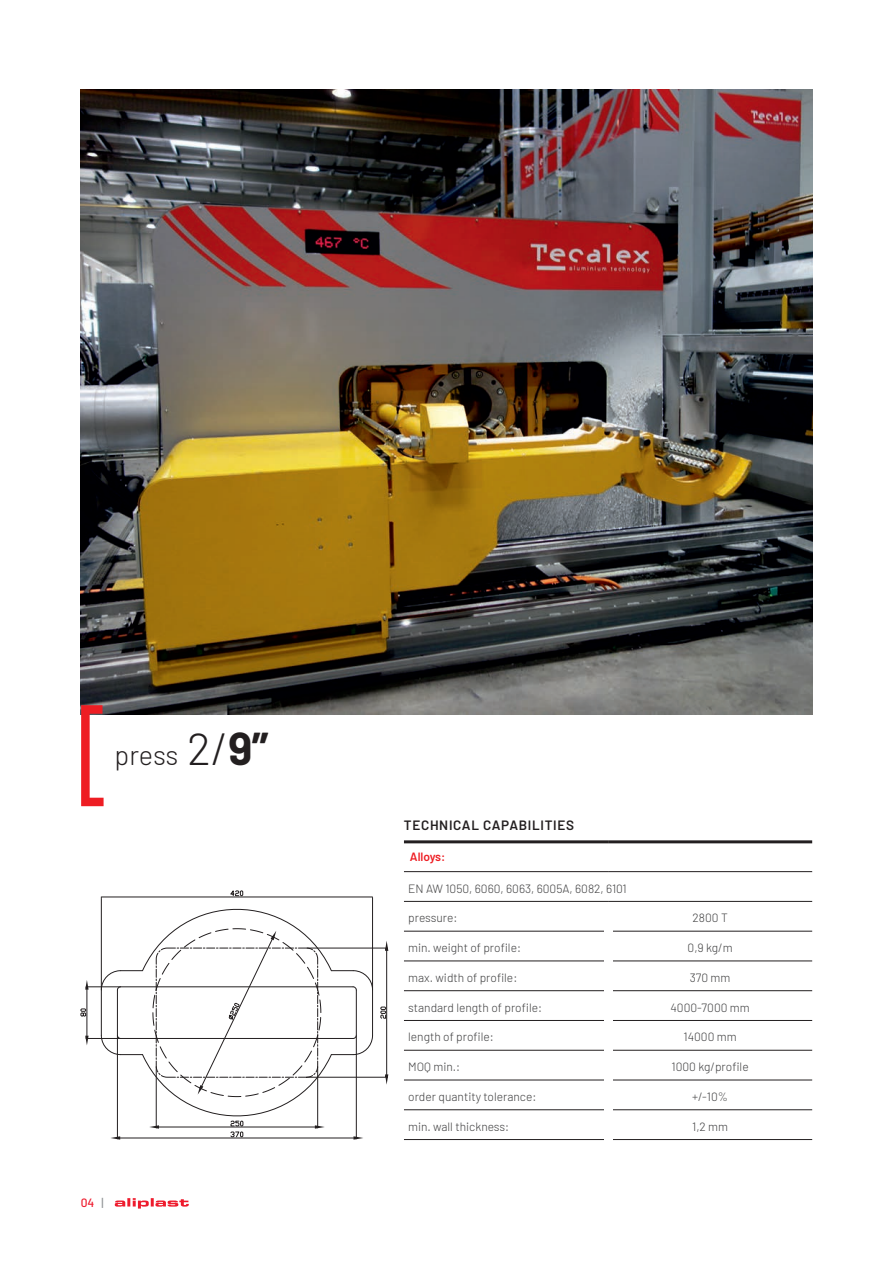
<style>
.page{position:relative;width:893px;height:1263px;background:#fff}
.page>*{position:absolute;margin:0;border:0;box-sizing:border-box;transform-origin:0 0}
.t1{font:300 27px "Barlow";letter-spacing:-.005em;color:#231f20}
.t2{font:600 13.5px "Barlow";letter-spacing:.05em;color:#231f20}
.t3{font:300 12px "Barlow";color:#3e3e3f}
.t4{font:600 12px "Barlow";color:#ee1d23}
.t5{font:500 12px "Barlow";color:#ee1b2d}
.s1{font-size:45px}
.s2{font-weight:700;font-size:45px}
.s3{color:#939598}
</style>
<div class="page">
<hr style="left:86px;top:986px;width:34px;height:1px;background:#231f20">
<hr style="left:86px;top:1038px;width:34px;height:1px;background:#231f20">
<hr style="left:87px;top:988px;width:1px;height:49px;background:#231f20">
<svg style="left:81px;top:1009px;width:5px;height:7px"></svg>
<hr style="left:307px;top:948px;width:80px;height:1px;background:#231f20">
<hr style="left:307px;top:1077px;width:80px;height:1px;background:#231f20">
<hr style="left:386px;top:950px;width:1px;height:125px;background:#231f20">
<svg style="left:381px;top:1007px;width:5px;height:11px"></svg>
<svg style="left:101px;top:890px;width:272px;height:249px"></svg>
<img style="left:81px;top:89px;width:731px;height:625px">
<hr style="left:608px;top:931px;width:204px;height:1px;background:#231f20">
<hr style="left:608px;top:960px;width:204px;height:1px;background:#231f20">
<hr style="left:608px;top:990px;width:204px;height:1px;background:#231f20">
<hr style="left:608px;top:1020px;width:204px;height:1px;background:#231f20">
<hr style="left:608px;top:1050px;width:204px;height:1px;background:#231f20">
<hr style="left:608px;top:1079px;width:204px;height:1px;background:#231f20">
<hr style="left:608px;top:1109px;width:204px;height:1px;background:#231f20">
<hr style="left:608px;top:1139px;width:204px;height:1px;background:#231f20">
<hr style="left:404px;top:901px;width:204px;height:1px;background:#231f20">
<hr style="left:608px;top:901px;width:204px;height:1px;background:#231f20">
<hr style="left:404px;top:931px;width:204px;height:1px;background:#231f20">
<hr style="left:404px;top:960px;width:204px;height:1px;background:#231f20">
<hr style="left:404px;top:990px;width:204px;height:1px;background:#231f20">
<hr style="left:404px;top:1020px;width:204px;height:1px;background:#231f20">
<hr style="left:404px;top:1050px;width:204px;height:1px;background:#231f20">
<hr style="left:404px;top:1079px;width:204px;height:1px;background:#231f20">
<hr style="left:404px;top:1109px;width:204px;height:1px;background:#231f20">
<hr style="left:404px;top:1139px;width:204px;height:1px;background:#231f20">
<hr style="left:404px;top:840px;width:204px;height:3px;background:#231f20">
<hr style="left:608px;top:840px;width:204px;height:3px;background:#231f20">
<hr style="left:404px;top:871px;width:204px;height:1px;background:#231f20">
<hr style="left:608px;top:871px;width:204px;height:1px;background:#231f20">
<div style="left:604px;top:907px;width:8px;height:259px;background:#fff"></div>
<svg style="left:115px;top:1198px;width:74px;height:10px"></svg>
<svg style="left:81px;top:705px;width:23px;height:101px"></svg>
<h1 class="t1" style="left:115px;top:736px;width:156px">press <span class="s1">2/</span><span class="s2">9”</span></h1>
<p class="t5" style="left:81px;top:1194px;width:24px">04 <span class="s3">|</span></p>
<p class="t2" style="left:404px;top:815px;width:172px">TECHNICAL CAPABILITIES</p>
<p class="t4" style="left:410px;top:848px;width:37px">Alloys:</p>
<p class="t3" style="left:408px;top:879px;width:220px">EN AW 1050, 6060, 6063, 6005A, 6082, 6101</p>
<p class="t3" style="left:408px;top:909px;width:51px">pressure:</p>
<p class="t3" style="left:692px;top:909px;width:37px">2800 T</p>
<p class="t3" style="left:408px;top:939px;width:114px">min. weight of profile:</p>
<p class="t3" style="left:688px;top:939px;width:47px">0,9 kg/m</p>
<p class="t3" style="left:408px;top:969px;width:111px">max. width of profile:</p>
<p class="t3" style="left:690px;top:969px;width:42px">370 mm</p>
<p class="t3" style="left:408px;top:999px;width:135px">standard length of profile:</p>
<p class="t3" style="left:670px;top:999px;width:81px">4000-7000 mm</p>
<p class="t3" style="left:408px;top:1028px;width:87px">length of profile:</p>
<p class="t3" style="left:683px;top:1028px;width:55px">14000 mm</p>
<p class="t3" style="left:408px;top:1058px;width:53px">MOQ min.:</p>
<p class="t3" style="left:671px;top:1058px;width:79px">1000 kg/profile</p>
<p class="t3" style="left:408px;top:1088px;width:130px">order quantity tolerance:</p>
<p class="t3" style="left:692px;top:1088px;width:37px">+/-10%</p>
<p class="t3" style="left:408px;top:1118px;width:102px">min. wall thickness:</p>
<p class="t3" style="left:692px;top:1118px;width:37px">1,2 mm</p>
</div>
